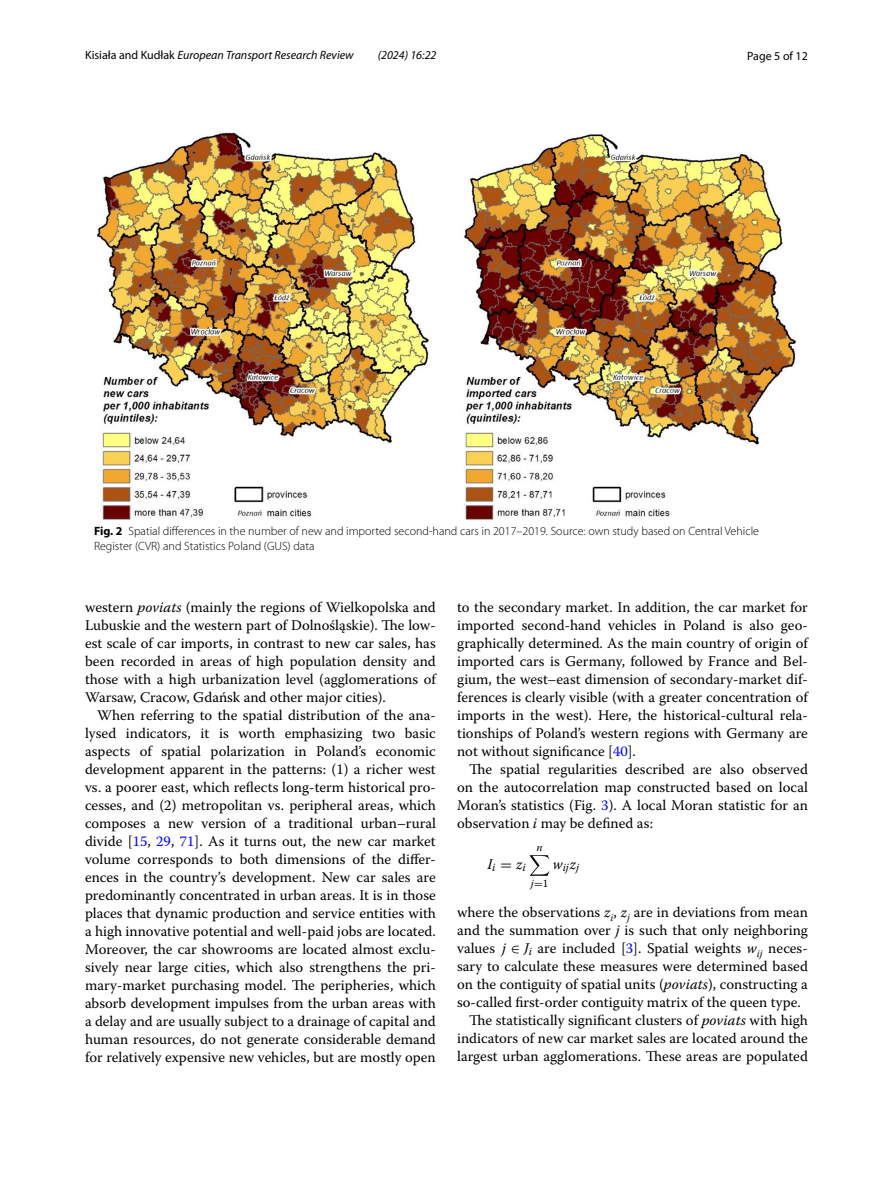
<style>
.page{position:relative;width:893px;height:1187px;background:#fff}
.page>*{position:absolute;margin:0;border:0;box-sizing:border-box;transform-origin:0 0}
.t1{font:14.7px/18px "Warnock Pro";color:#000;text-align:justify}
.t2{font:14.7px "Warnock Pro It 3";color:#000}
.t3{font:300 12px/15px "Myriad Pro";color:#000}
.t4{font:italic 12px "Myriad Pro";color:#000}
.t5{font:12px "Myriad Pro";color:#000}
.t6{font:11.25px "Warnock Pro It 3";color:#000}
.s1{font-style:normal}
.s2{font-weight:700}
.s3{font-style:italic}
.s4{color:#00f}
.s5{font-family:"MTSYN2"}
.s6{font-family:"Warnock Pro Regular 2"}
.s7{font-family:"Warnock Pro It 2"}
.s8{font-family:"MTSYN"}
</style>
<div class="page">
<svg style="left:530px;top:855px;width:19px;height:20px"></svg>
<img style="left:96px;top:133px;width:700px;height:387px">
<p class="t4" style="left:85px;top:48px;width:270px"><span class="s1">Kisiała and Kudłak</span> European Transport Research Review</p>
<p class="t4" style="left:378px;top:48px;width:60px">(2024) 16:22</p>
<p class="t5" style="left:747px;top:48px;width:62px">Page 5 of 12</p>
<p class="t3" style="left:94px;top:524px;width:667px"><span class="s2">Fig. 2</span> Spatial differences in the number of new and imported second-hand cars in 2017–2019. Source: own study based on Central Vehicle<br>Register (CVR) and Statistics Poland (GUS) data</p>
<p class="t1" style="left:85px;top:597px;width:352px">western <span class="s3">poviats</span> (mainly the regions of Wielkopolska and Lubuskie and the western part of Dolnośląskie). The low&shy;est scale of car imports, in contrast to new car sales, has been recorded in areas of high population density and those with a high urbanization level (agglomerations of Warsaw, Cracow, Gdańsk and other major cities).</p>
<p class="t1" style="left:85px;top:705px;width:352px;text-indent:12px">When referring to the spatial distribution of the ana&shy;lysed indicators, it is worth emphasizing two basic aspects of spatial polarization in Poland’s economic development apparent in the patterns: (1) a richer west vs. a poorer east, which reflects long-term historical pro&shy;cesses, and (2) metropolitan vs. peripheral areas, which composes a new version of a traditional urban–rural divide [<span class="s4">15</span>, <span class="s4">29</span>, <span class="s4">71</span>]. As it turns out, the new car market volume corresponds to both dimensions of the differ&shy;ences in the country’s development. New car sales are predominantly concentrated in urban areas. It is in those places that dynamic production and service entities with a high innovative potential and well-paid jobs are located.<br>Moreover, the car showrooms are located almost exclu&shy;sively near large cities, which also strengthens the pri&shy;mary-market purchasing model. The peripheries, which absorb development impulses from the urban areas with a delay and are usually subject to a drainage of capital and human resources, do not generate considerable demand for relatively expensive new vehicles, but are mostly open</p>
<p class="t1" style="left:457px;top:597px;width:352px">to the secondary market. In addition, the car market for imported second-hand vehicles in Poland is also geo&shy;graphically determined. As the main country of origin of imported cars is Germany, followed by France and Bel&shy;gium, the west–east dimension of secondary-market dif&shy;ferences is clearly visible (with a greater concentration of imports in the west). Here, the historical-cultural rela&shy;tionships of Poland’s western regions with Germany are not without significance [<span class="s4">40</span>].</p>
<p class="t1" style="left:457px;top:759px;width:352px;text-indent:12px">The spatial regularities described are also observed on the autocorrelation map constructed based on local Moran’s statistics (Fig. <span class="s4">3</span>). A local Moran statistic for an observation <span class="s3">i</span> may be defined as:</p>
<p class="t6" style="left:537px;top:842px;width:8px">n</p>
<p class="t6" style="left:531px;top:879px;width:19px">j<span class="s5">=</span><span class="s6">1</span></p>
<p class="t2" style="left:487px;top:858px;width:40px">I<sub>i</sub> <span class="s5">=</span> z<sub>i</sub></p>
<p class="t6" style="left:553px;top:863px;width:28px"><sup>w</sup>ij<sup>z</sup>j</p>
<p class="t1" style="left:457px;top:902px;width:352px">where the observations <span class="s3">z</span><sub>i</sub>, <span class="s3">z</span><sub>j</sub> are in deviations from mean</p>
<p class="t1" style="left:457px;top:920px;width:352px">and the summation over <span class="s3">j</span> is such that only neighboring</p>
<p class="t1" style="left:457px;top:938px;width:352px">values <span class="s7">j</span> <span class="s8">∈</span> <span class="s7">J</span><sub>i</sub> are included [<span class="s4">3</span>]. Spatial weights <span class="s3">w</span><sub>ij</sub> neces-</p>
<p class="t1" style="left:457px;top:956px;width:352px">sary to calculate these measures were determined based</p>
<p class="t1" style="left:457px;top:974px;width:352px">on the contiguity of spatial units (<span class="s3">poviats</span>), constructing a</p>
<p class="t1" style="left:457px;top:992px;width:345px">so-called first-order contiguity matrix of the queen type.</p>
<p class="t1" style="left:469px;top:1010px;width:340px">The statistically significant clusters of <span class="s3">poviats</span> with high</p>
<p class="t1" style="left:457px;top:1028px;width:352px">indicators of new car market sales are located around the</p>
<p class="t1" style="left:457px;top:1046px;width:352px">largest urban agglomerations. These areas are populated</p>
</div>
